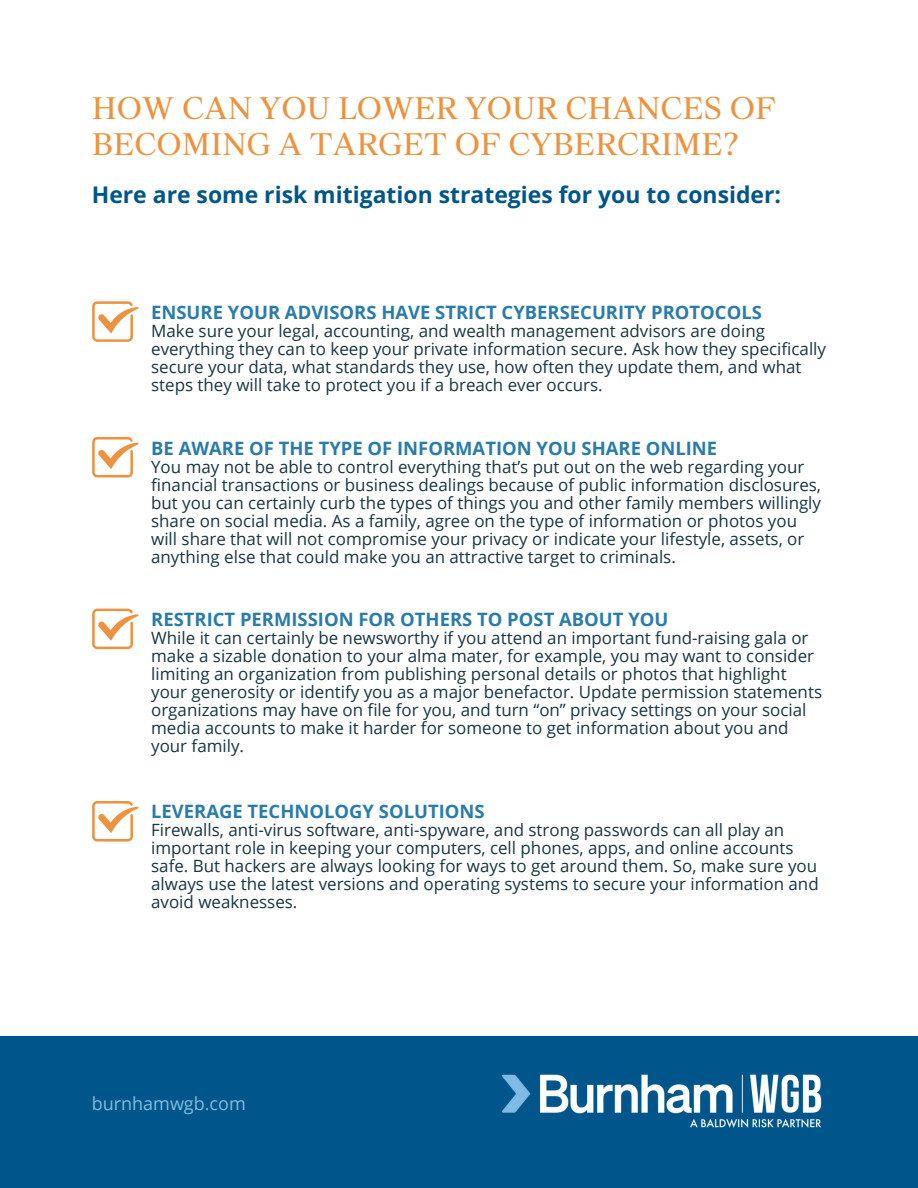
<style>
.page{position:relative;width:918px;height:1188px;background:#fff}
.page>*{position:absolute;margin:0;border:0;box-sizing:border-box;transform-origin:0 0}
.t1{font:30px/36px "Suisse Works";color:#ed933f}
.t2{font:700 22.95px "Open Sans";color:#00568a}
.t3{font:700 18.45px "Open Sans";color:#297cab}
.t4{font:18px "Open Sans";color:#80bce4}
.t5{font:16.95px/18px "Open Sans";color:#173643}
</style>
<div class="page">
<svg style="left:92px;top:301px;width:47px;height:41px"></svg>
<svg style="left:92px;top:437px;width:47px;height:40px"></svg>
<svg style="left:92px;top:609px;width:47px;height:40px"></svg>
<svg style="left:92px;top:801px;width:47px;height:41px"></svg>
<div style="left:0;top:1037px;width:918px;height:151px;background:#00568a"></div>
<img style="left:502px;top:1074px;width:320px;height:54px">
<p class="t1" style="left:92px;top:91px;width:686px">HOW CAN YOU LOWER YOUR CHANCES OF<br>BECOMING A TARGET OF CYBERCRIME?</p>
<p class="t2" style="left:92px;top:179px;width:691px">Here are some risk mitigation strategies for you to consider:</p>
<p class="t3" style="left:151px;top:299px;width:612px">ENSURE YOUR ADVISORS HAVE STRICT CYBERSECURITY PROTOCOLS</p>
<p class="t5" style="left:151px;top:322px;width:676px">Make sure your legal, accounting, and wealth management advisors are doing everything they can to keep your private information secure. Ask how they specifically secure your data, what standards they use, how often they update them, and what steps they will take to protect you if a breach ever occurs.</p>
<p class="t3" style="left:151px;top:435px;width:568px">BE AWARE OF THE TYPE OF INFORMATION YOU SHARE ONLINE</p>
<p class="t5" style="left:151px;top:457px;width:671px">You may not be able to control everything that’s put out on the web regarding your financial transactions or business dealings because of public information disclosures, but you can certainly curb the types of things you and other family members willingly share on social media. As a family, agree on the type of information or photos you will share that will not compromise your privacy or indicate your lifestyle, assets, or anything else that could make you an attractive target to criminals.</p>
<p class="t3" style="left:151px;top:607px;width:519px">RESTRICT PERMISSION FOR OTHERS TO POST ABOUT YOU</p>
<p class="t5" style="left:151px;top:629px;width:672px">While it can certainly be newsworthy if you attend an important fund-raising gala or make a sizable donation to your alma mater, for example, you may want to consider limiting an organization from publishing personal details or photos that highlight your generosity or identify you as a major benefactor. Update permission statements organizations may have on file for you, and turn “on” privacy settings on your social media accounts to make it harder for someone to get information about you and your family.</p>
<p class="t3" style="left:151px;top:799px;width:335px">LEVERAGE TECHNOLOGY SOLUTIONS</p>
<p class="t5" style="left:151px;top:821px;width:669px">Firewalls, anti-virus software, anti-spyware, and strong passwords can all play an important role in keeping your computers, cell phones, apps, and online accounts safe. But hackers are always looking for ways to get around them. So, make sure you always use the latest versions and operating systems to secure your information and avoid weaknesses.</p>
<p class="t4" style="left:92px;top:1090px;width:156px">burnhamwgb.com</p>
</div>
